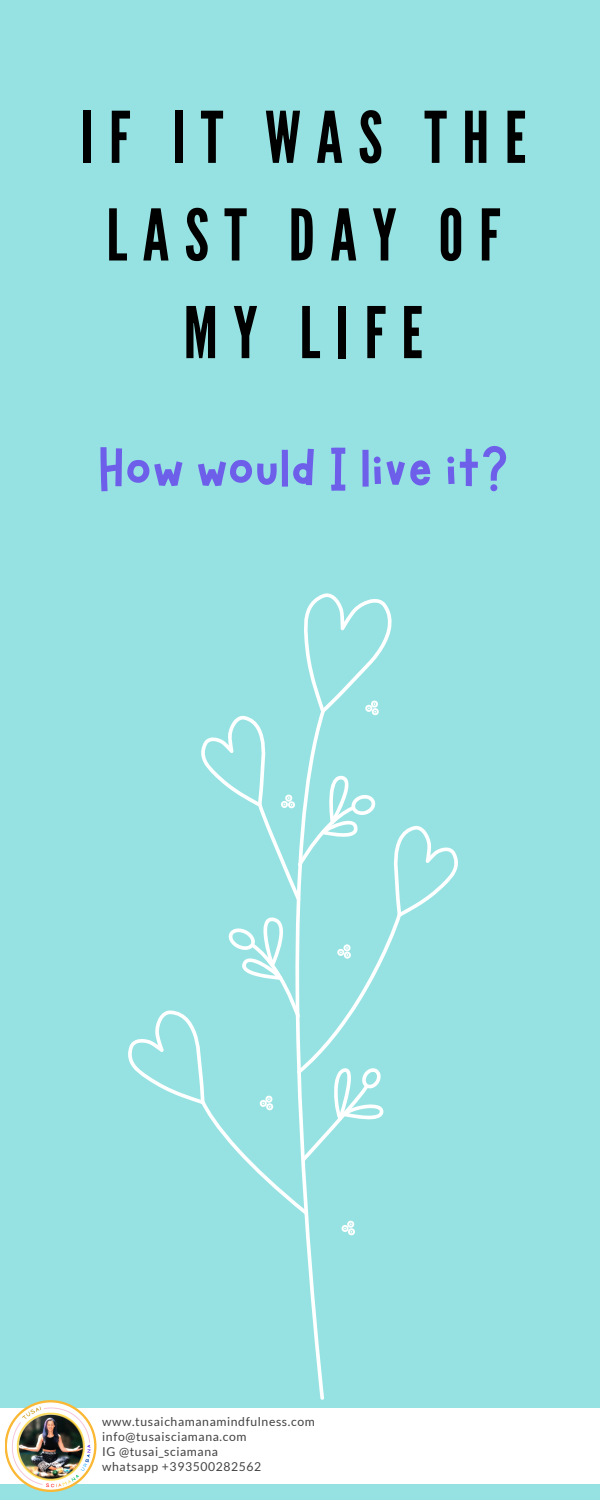
<style>
.page{position:relative;width:600px;height:1500px;background:#96e2e2}
.page>*{position:absolute;margin:0;border:0;box-sizing:border-box;transform-origin:0 0}
.t1{font:71px/97.6px "League Gothic";letter-spacing:.215em;color:#000;text-align:center}
.t2{font:63.5px "Marykate";color:#6e5feb}
.t3{font:12.2px "Lato";letter-spacing:.05em;color:#424242}
</style>
<div class="page">
<svg style="left:128px;top:593px;width:330px;height:807px"></svg>
<div style="left:0;top:1408px;width:600px;height:76px;background:#fff"></div>
<svg style="left:5px;top:1400px;width:92px;height:92px"></svg>
<img style="left:7px;top:1402px;width:87px;height:88px;border-radius:50%">
<p class="t1" style="left:80px;top:90px;width:448px">IF IT WAS THE<br>LAST DAY OF<br>MY LIFE</p>
<p class="t2" style="left:98px;top:428px;width:412px">How would I live it?</p>
<p class="t3" style="left:102px;top:1414px;width:214px">www.tusaichamanamindfulness.com</p>
<p class="t3" style="left:102px;top:1429px;width:146px">info@tusaisciamana.com</p>
<p class="t3" style="left:102px;top:1444px;width:117px">IG @tusai_sciamana</p>
<p class="t3" style="left:102px;top:1459px;width:161px">whatsapp +393500282562</p>
</div>
